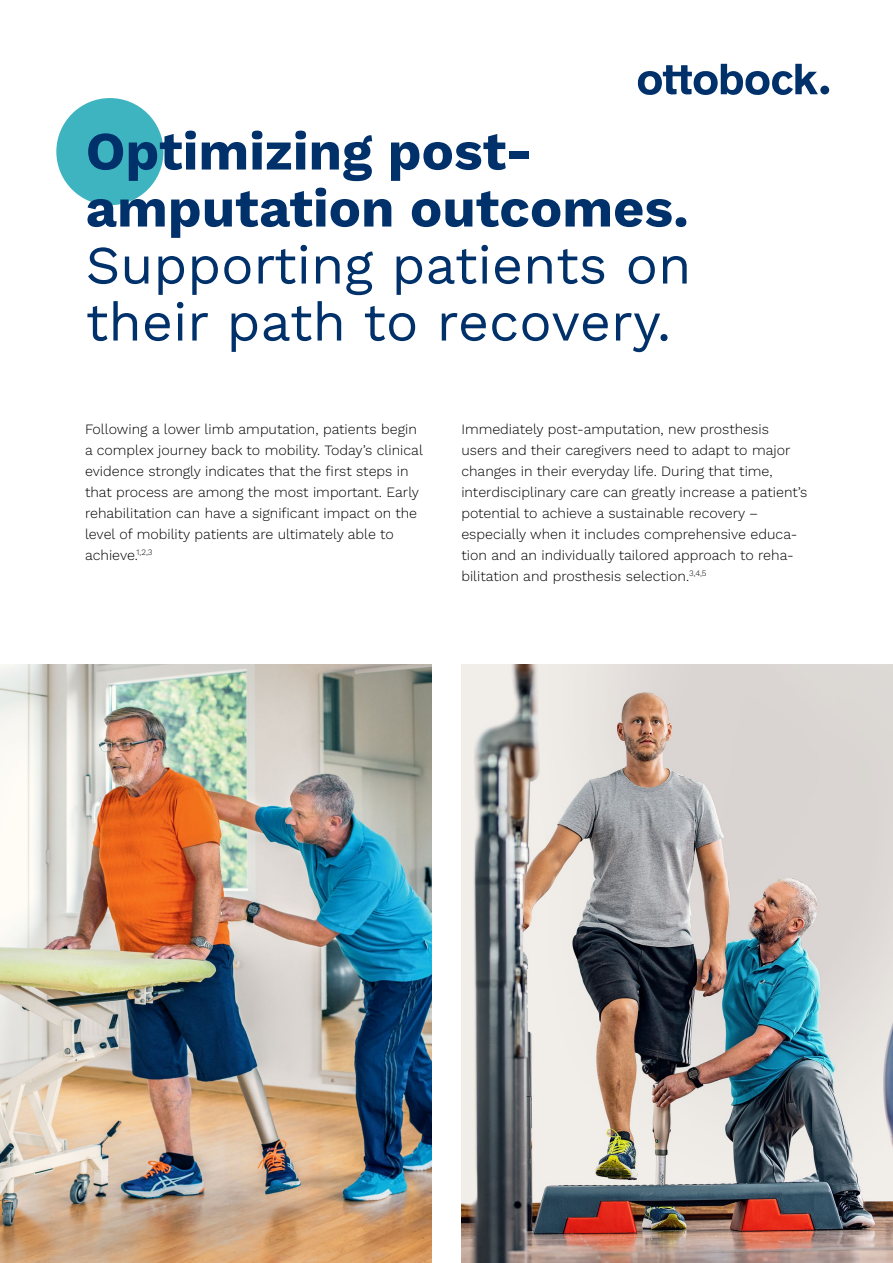
<style>
.page{position:relative;width:893px;height:1263px;background:#fff}
.page>*{position:absolute;margin:0;border:0;box-sizing:border-box;transform-origin:0 0}
.Subline_weiß_36_38{font:54px/57px "Work Sans";color:#00316a}
.Headline_weiß_36_3{font:700 54px/57px "Work Sans";color:#00316a}
.Copy_9_5_14{font:300 14.25px/21px "Work Sans";color:#000}
</style>
<div class="page">
<div style="left:56px;top:98px;width:107px;height:107px;background:#3fb4c1;border-radius:50%"></div>
<div style="left:820px;top:86px;width:9px;height:8px;background:#00316a;border-radius:50%"></div>
<svg style="left:638px;top:64px;width:180px;height:31px"></svg>
<img style="left:0;top:665px;width:432px;height:598px">
<img style="left:461px;top:665px;width:432px;height:598px">
<p class="Headline_weiß_36_3" style="left:86px;top:120px;width:605px">Optimizing post&shy;amputation outcomes.</p>
<p class="Subline_weiß_36_38" style="left:86px;top:234px;width:607px">Supporting patients on their path to recovery.</p>
<p class="Copy_9_5_14" style="left:85px;top:418px;width:339px">Following a lower limb amputation, patients begin a complex journey back to mobility. Today’s clinical evidence strongly indicates that the first steps in that process are among the most important. Early rehabilitation can have a significant impact on the level of mobility patients are ultimately able to achieve.<sup>1,2,3</sup></p>
<p class="Copy_9_5_14" style="left:461px;top:418px;width:347px">Immediately post-amputation, new prosthesis users and their caregivers need to adapt to major changes in their everyday life. During that time, interdisciplinary care can greatly increase a patient’s potential to achieve a sustainable recovery – especially when it includes comprehensive educa&shy;tion and an individually tailored approach to reha&shy;bilitation and prosthesis selection.<sup>3,4,5</sup></p>
</div>
